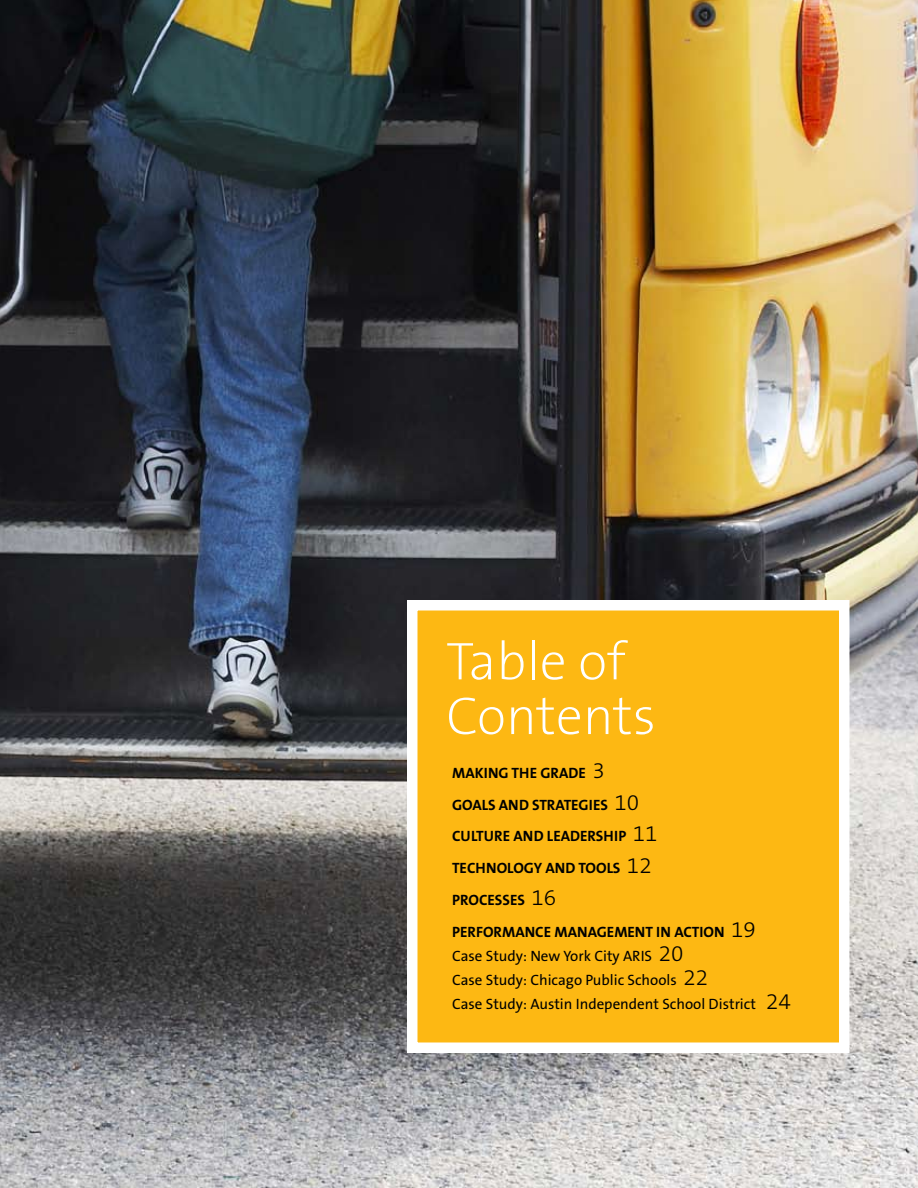
<style>
.page{position:relative;width:918px;height:1188px;background:#fff}
.page>*{position:absolute;margin:0;border:0;box-sizing:border-box;transform-origin:0 0}
.t1{font:200 53.55px/54.8px "The Sans B2";color:#fff}
.t2{font:700 15px/31.8px "The Sans B7";color:#000}
.t3{font:15px/24.3px "The Sans B5 Plain";color:#000}
.s1{font-family:"The Sans B3";font-weight:300;font-size:22.5px}
</style>
<div class="page">
<img style="left:0;top:0;width:918px;height:1188px">
<div style="left:407px;top:600px;width:442px;height:453px;background:#fdb813;border:10px solid #fff"></div>
<h1 class="t1" style="left:446px;top:636px;width:211px">Table of<br>Contents</h1>
<p class="t2" style="left:452px;top:757px;width:305px">MAKING THE GRADE <span class="s1">3<br></span>GOALS AND STRATEGIES <span class="s1">10<br></span>CULTURE AND LEADERSHIP <span class="s1">11<br></span>TECHNOLOGY AND TOOLS <span class="s1">12<br></span>PROCESSES <span class="s1">16<br></span>PERFORMANCE MANAGEMENT IN ACTION <span class="s1">19</span></p>
<p class="t3" style="left:452px;top:944px;width:340px">Case Study: New York City ARIS <span class="s1">20<br></span>Case Study: Chicago Public Schools <span class="s1">22<br></span>Case Study: Austin Independent School District <span class="s1">24</span></p>
</div>
